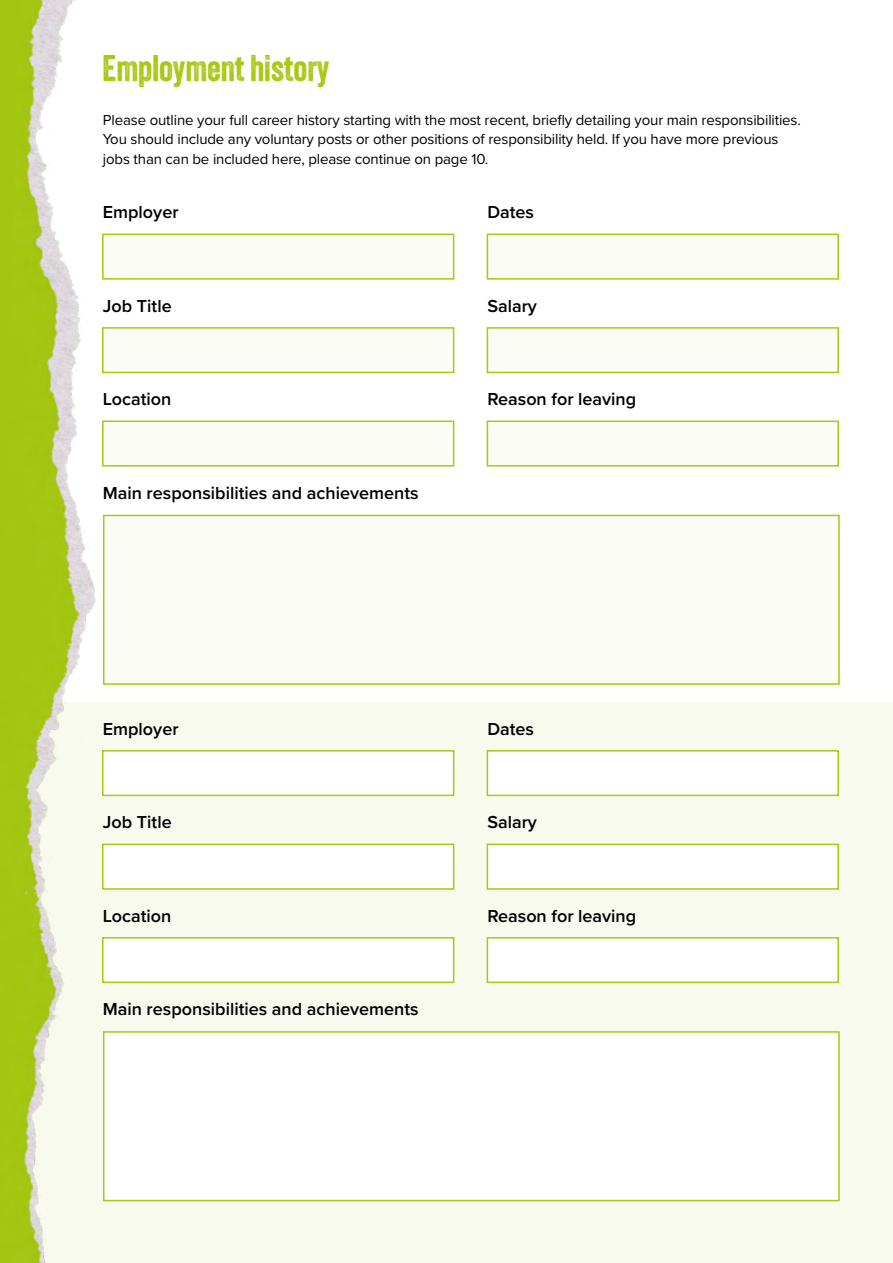
<style>
.page{position:relative;width:893px;height:1263px;background:#fff}
.page>*{position:absolute;margin:0;border:0;box-sizing:border-box;transform-origin:0 0}
.t1{font:36px "Veneer";color:#a8c813}
.Body_Copy{font:600 18px "Proxima Nova";color:#000}
.Body_Copy-2{font:15px/19.5px "Proxima Nova";letter-spacing:-.01em;color:#000}
</style>
<div class="page">
<div style="left:30px;top:702px;width:863px;height:561px;background:#f7faed"></div>
<div style="left:102px;top:234px;width:352px;height:46px;background:#fbfcf6;border:2px solid #a8c813"></div>
<div style="left:102px;top:750px;width:352px;height:46px;background:#fff;border:2px solid #a8c813"></div>
<div style="left:102px;top:327px;width:352px;height:46px;background:#fbfcf6;border:2px solid #a8c813"></div>
<div style="left:102px;top:844px;width:352px;height:46px;background:#fff;border:2px solid #a8c813"></div>
<div style="left:102px;top:420px;width:352px;height:47px;background:#fbfcf6;border:2px solid #a8c813"></div>
<div style="left:102px;top:937px;width:352px;height:46px;background:#fff;border:2px solid #a8c813"></div>
<div style="left:487px;top:234px;width:352px;height:46px;background:#fbfcf6;border:2px solid #a8c813"></div>
<div style="left:487px;top:750px;width:352px;height:46px;background:#fff;border:2px solid #a8c813"></div>
<div style="left:487px;top:327px;width:352px;height:46px;background:#fbfcf6;border:2px solid #a8c813"></div>
<div style="left:487px;top:844px;width:352px;height:46px;background:#fff;border:2px solid #a8c813"></div>
<div style="left:487px;top:420px;width:352px;height:47px;background:#fbfcf6;border:2px solid #a8c813"></div>
<div style="left:487px;top:937px;width:352px;height:46px;background:#fff;border:2px solid #a8c813"></div>
<div style="left:103px;top:515px;width:737px;height:170px;background:#fbfcf6;border:2px solid #a8c813"></div>
<div style="left:103px;top:1031px;width:737px;height:170px;background:#fff;border:2px solid #a8c813"></div>
<img style="left:0;top:0;width:103px;height:1263px">
<p class="t1" style="left:102px;top:46px;width:229px">Employment history</p>
<p class="Body_Copy-2" style="left:103px;top:109px;width:699px">Please outline your full career history starting with the most recent, briefly detailing your main responsibilities.<br>You should include any voluntary posts or other positions of responsibility held. If you have more previous jobs than can be included here, please continue on page 10.</p>
<p class="Body_Copy" style="left:103px;top:199px;width:77px">Employer</p>
<p class="Body_Copy" style="left:487px;top:199px;width:48px">Dates</p>
<p class="Body_Copy" style="left:103px;top:292px;width:70px">Job Title</p>
<p class="Body_Copy" style="left:103px;top:386px;width:70px">Location</p>
<p class="Body_Copy" style="left:103px;top:479px;width:317px">Main responsibilities and achievements</p>
<p class="Body_Copy" style="left:487px;top:292px;width:51px">Salary</p>
<p class="Body_Copy" style="left:487px;top:386px;width:150px">Reason for leaving</p>
<p class="Body_Copy" style="left:103px;top:715px;width:77px">Employer</p>
<p class="Body_Copy" style="left:487px;top:715px;width:48px">Dates</p>
<p class="Body_Copy" style="left:103px;top:809px;width:70px">Job Title</p>
<p class="Body_Copy" style="left:487px;top:809px;width:51px">Salary</p>
<p class="Body_Copy" style="left:103px;top:902px;width:70px">Location</p>
<p class="Body_Copy" style="left:487px;top:902px;width:150px">Reason for leaving</p>
<p class="Body_Copy" style="left:103px;top:996px;width:317px">Main responsibilities and achievements</p>
</div>
